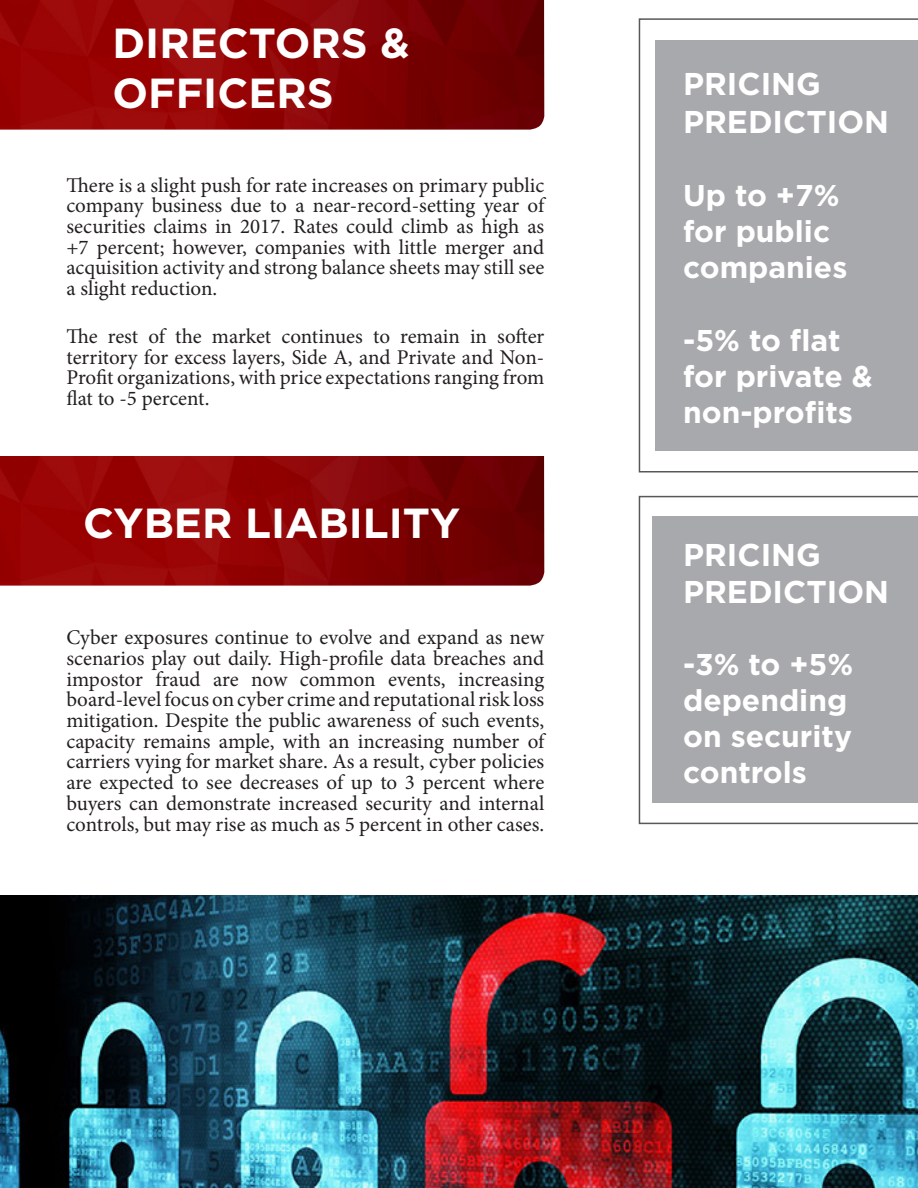
<style>
.page{position:relative;width:918px;height:1188px;background:#fff}
.page>*{position:absolute;margin:0;border:0;box-sizing:border-box;transform-origin:0 0}
.t1{font:700 42px/50.4px "Gotham";color:#fff}
.t2{font:700 31.5px/37.8px "Gotham";color:#fff}
.t3{font:700 30px/36px "Gotham";color:#fff}
.t4{font:21px/20.7px "Minion Pro";color:#231f20;text-align:justify}
</style>
<div class="page">
<svg style="left:639px;top:18px;width:279px;height:454px"></svg>
<img style="left:0;top:0;width:544px;height:130px">
<div style="left:656px;top:40px;width:262px;height:411px;background:#a8a9ad"></div>
<svg style="left:639px;top:496px;width:279px;height:328px"></svg>
<img style="left:0;top:456px;width:544px;height:130px">
<div style="left:652px;top:517px;width:266px;height:286px;background:#a8a9ad"></div>
<img style="left:0;top:896px;width:918px;height:292px">
<p class="t1" style="left:112px;top:16px;width:299px">DIRECTORS &amp;<br>OFFICERS</p>
<p class="t4" style="left:66px;top:175px;width:479px">There is a slight push for rate increases on primary public company business due to a near-record-setting year of securities claims in 2017. Rates could climb as high as +7 percent; however, companies with little merger and acquisition activity and strong balance sheets may still see a slight reduction.</p>
<p class="t4" style="left:66px;top:326px;width:479px">The rest of the market continues to remain in softer territory for excess layers, Side A, and Private and Non-Profit organizations, with price expectations ranging from flat to -5 percent.</p>
<p class="t1" style="left:83px;top:497px;width:379px">CYBER LIABILITY</p>
<p class="t4" style="left:66px;top:627px;width:479px">Cyber exposures continue to evolve and expand as new scenarios play out daily. High-profile data breaches and impostor fraud are now common events, increasing board-level focus on cyber crime and reputational risk loss mitigation. Despite the public awareness of such events, capacity remains ample, with an increasing number of carriers vying for market share. As a result, cyber policies are expected to see decreases of up to 3 percent where buyers can demonstrate increased security and internal controls, but may rise as much as 5 percent in other cases.</p>
<p class="t2" style="left:683px;top:65px;width:208px">PRICING<br>PREDICTION</p>
<p class="t3" style="left:683px;top:177px;width:166px">Up to +7% for public companies</p>
<p class="t3" style="left:683px;top:321px;width:191px">-5% to flat for private &amp; non-profits</p>
<p class="t2" style="left:683px;top:535px;width:208px">PRICING<br>PREDICTION</p>
<p class="t3" style="left:683px;top:646px;width:172px">-3% to +5% depending on security controls</p>
</div>
